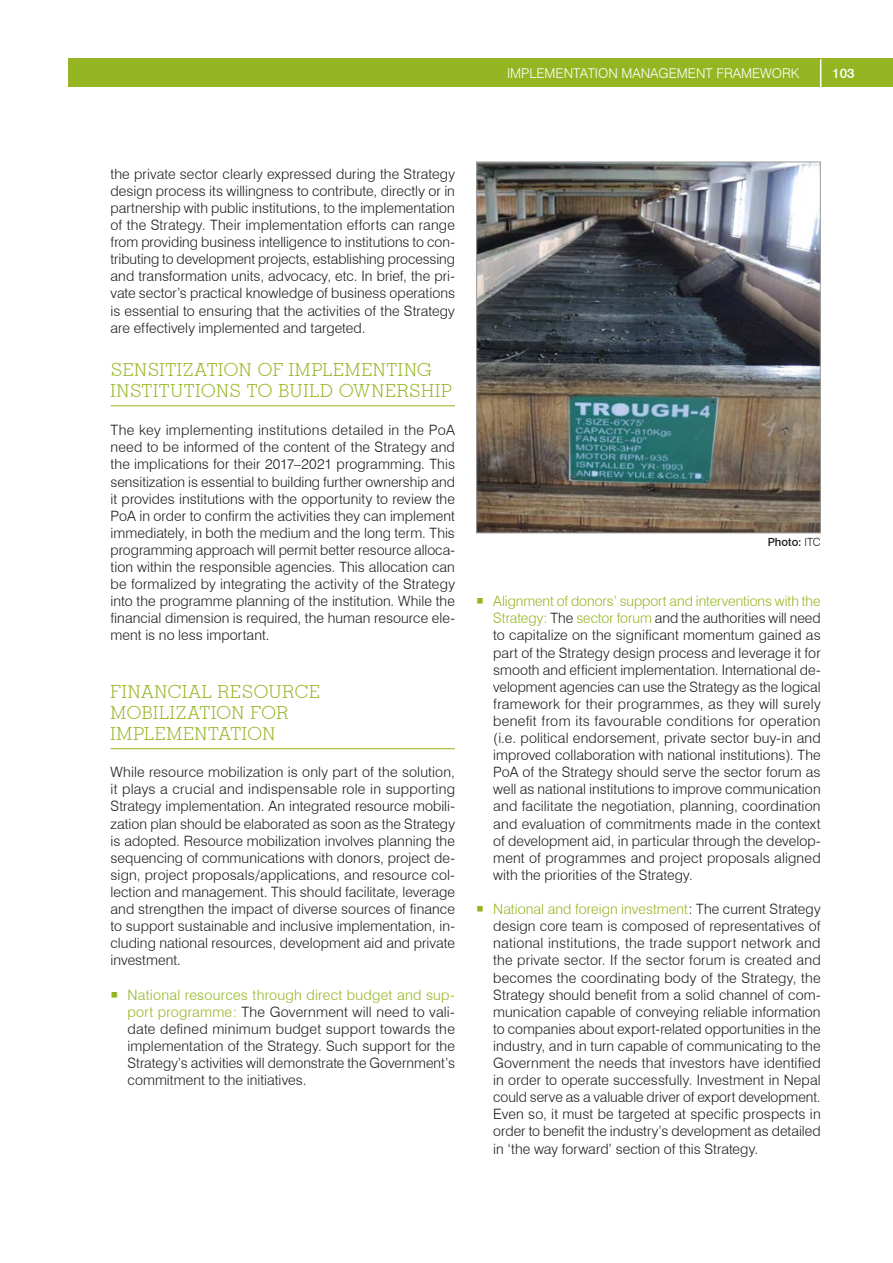
<style>
.page{position:relative;width:893px;height:1263px;background:#fff}
.page>*{position:absolute;margin:0;border:0;box-sizing:border-box;transform-origin:0 0}
.Title_2{font:300 18px/21px "Geometric Slab 703 BT";letter-spacing:.045em;color:#96b522}
.Body_text{font:300 14.25px/17.1px "Swiss 721 BT";letter-spacing:.005em;color:#1d1d1b;text-align:justify}
.t1{font:300 13.5px "Swiss 721 BT";color:#fff}
.t2{font:500 13.5px "Swiss 721 BT";color:#fff}
.pie_foto{font:500 11.25px "Swiss 721 BT";letter-spacing:.005em;color:#1d1d1b}
.s1{color:#96b522}
.s2{font-weight:300}
</style>
<div class="page">
<img style="left:478px;top:164px;width:341px;height:367px">
<div style="left:476px;top:162px;width:345px;height:371px;border:1px solid #9d9d9c"></div>
<div style="left:68px;top:58px;width:825px;height:29px;background:#96b522"></div>
<svg style="left:820px;top:59px;width:1px;height:28px"></svg>
<hr style="left:111px;top:406px;width:344px;height:1px;background:#96b522">
<hr style="left:111px;top:748px;width:344px;height:1px;background:#96b522">
<p class="Body_text" style="left:111px;top:165px;width:346px">the private sector clearly expressed during the Strategy design process its willingness to contribute, directly or in partnership with public institutions, to the implementation of the Strategy. Their implementation efforts can range from providing business intelligence to institutions to con&shy;tributing to development projects, establishing processing and transformation units, advocacy, etc. In brief, the pri&shy;vate sector’s practical knowledge of business operations is essential to ensuring that the activities of the Strategy are effectively implemented and targeted.</p>
<p class="Title_2" style="left:111px;top:359px;width:343px">SENSITIZATION OF IMPLEMENTING<br>INSTITUTIONS TO BUILD OWNERSHIP</p>
<p class="Body_text" style="left:111px;top:421px;width:346px">The key implementing institutions detailed in the PoA need to be informed of the content of the Strategy and the implications for their 2017–2021 programming. This sensitization is essential to building further ownership and it provides institutions with the opportunity to review the PoA in order to confirm the activities they can implement immediately, in both the medium and the long term. This programming approach will permit better resource alloca&shy;tion within the responsible agencies. This allocation can be formalized by integrating the activity of the Strategy into the programme planning of the institution. While the financial dimension is required, the human resource ele&shy;ment is no less important.</p>
<p class="Title_2" style="left:111px;top:681px;width:211px">FINANCIAL RESOURCE<br>MOBILIZATION FOR<br>IMPLEMENTATION</p>
<p class="Body_text" style="left:111px;top:763px;width:346px">While resource mobilization is only part of the solution, it plays a crucial and indispensable role in supporting Strategy implementation. An integrated resource mobili&shy;zation plan should be elaborated as soon as the Strategy is adopted. Resource mobilization involves planning the sequencing of communications with donors, project de&shy;sign, project proposals/applications, and resource col&shy;lection and management. This should facilitate, leverage and strengthen the impact of diverse sources of finance to support sustainable and inclusive implementation, in&shy;cluding national resources, development aid and private investment.</p>
<p class="Body_text" style="left:128px;top:986px;width:329px"><span class="s1">National resources through direct budget and sup&shy;port programme:</span> The Government will need to vali&shy;date defined minimum budget support towards the implementation of the Strategy. Such support for the Strategy’s activities will demonstrate the Government’s commitment to the initiatives.</p>
<p class="t1" style="left:507px;top:65px;width:294px">IMPLEMENTATION MANAGEMENT FRAMEWORK</p>
<p class="t2" style="left:832px;top:65px;width:24px">103</p>
<p class="pie_foto" style="left:768px;top:535px;width:55px">Photo: <span class="s2">ITC</span></p>
<p class="Body_text" style="left:493px;top:592px;width:329px"><span class="s1">Alignment of donors’ support and interventions with the Strategy:</span> The <span class="s1">sector forum</span> and the authorities will need to capitalize on the significant momentum gained as part of the Strategy design process and leverage it for smooth and efficient implementation. International de&shy;velopment agencies can use the Strategy as the logical framework for their programmes, as they will surely benefit from its favourable conditions for operation (i.e. political endorsement, private sector buy-in and improved collaboration with national institutions). The PoA of the Strategy should serve the sector forum as well as national institutions to improve communication and facilitate the negotiation, planning, coordination and evaluation of commitments made in the context of development aid, in particular through the develop&shy;ment of programmes and project proposals aligned with the priorities of the Strategy.</p>
<p class="Body_text" style="left:493px;top:900px;width:329px"><span class="s1">National and foreign investment</span>: The current Strategy design core team is composed of representatives of national institutions, the trade support network and the private sector. If the sector forum is created and becomes the coordinating body of the Strategy, the Strategy should benefit from a solid channel of com&shy;munication capable of conveying reliable information to companies about export-related opportunities in the industry, and in turn capable of communicating to the Government the needs that investors have identified in order to operate successfully. Investment in Nepal could serve as a valuable driver of export development.<br>Even so, it must be targeted at specific prospects in order to benefit the industry’s development as detailed in ‘the way forward’ section of this Strategy.</p>
</div>
